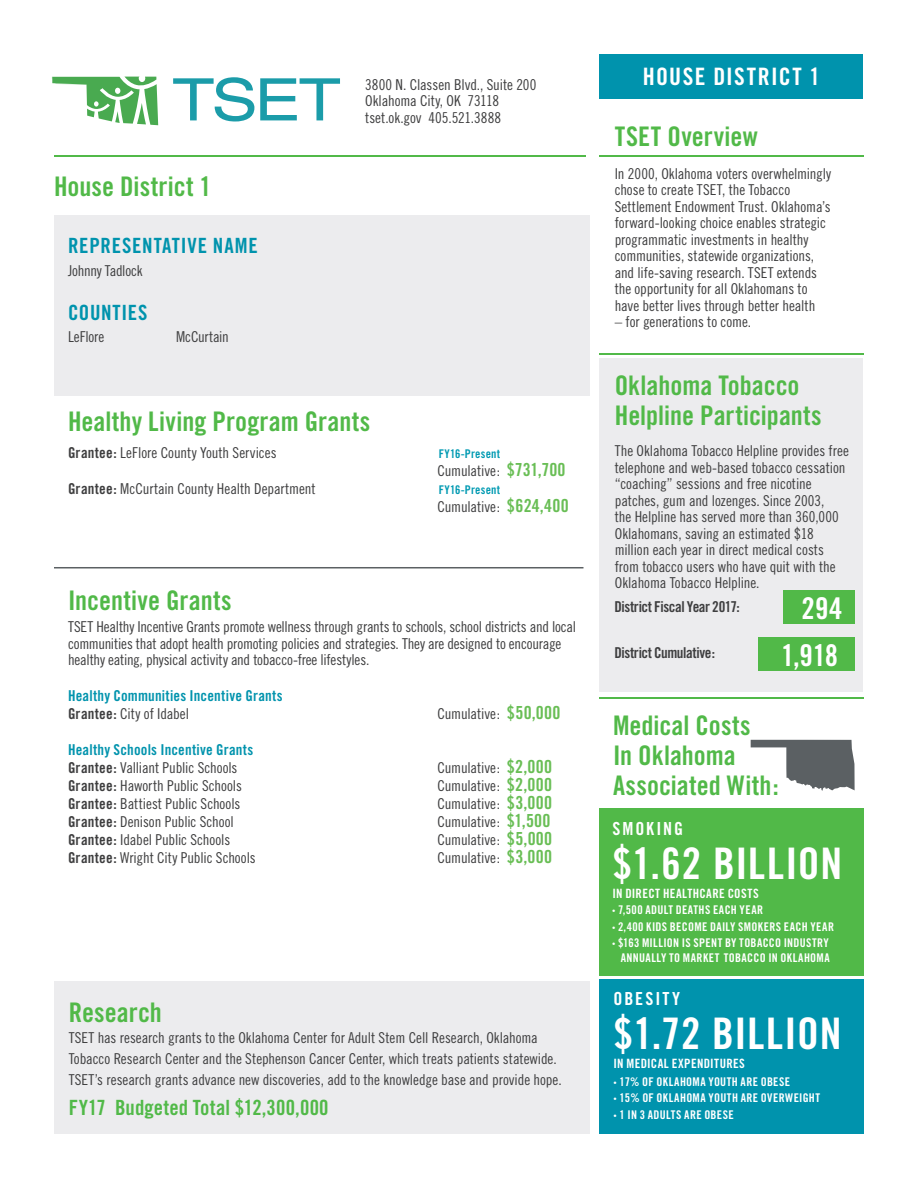
<style>
.page{position:relative;width:918px;height:1188px;background:#fff}
.page>*{position:absolute;margin:0;border:0;box-sizing:border-box;transform-origin:0 0}
.t1{font:43.5px "Trade Gothic Bold Cond Twenty";letter-spacing:.02em;color:#fff}
.t2{font:30px/47.1px "Trade Gothic Bold Cond Twenty";letter-spacing:.005em;color:#fff;text-align:right}
.t3{font:27px/30px "Trade Gothic Bold Cond Twenty";color:#51b948}
.t4{font:24px "Trade Gothic Bold Cond Twenty";letter-spacing:.055em;color:#fff}
.t5{font:21px "Trade Gothic Bold Cond Twenty";letter-spacing:.01em;color:#51b948}
.t6{font:21px "Trade Gothic Bold Cond Twenty";letter-spacing:.035em;color:#0093ad}
.t7{font:18px "Trade Gothic Bold Cond Twenty";letter-spacing:.105em;color:#fff}
.t8{font:15px/16.5px "Trade Gothic Cond Eighteen";letter-spacing:-.005em;color:#3e3e3f}
.t9{font:15px "Trade Gothic Bold Cond Twenty";letter-spacing:.01em;color:#0093ad}
.t10{font:15px "Trade Gothic Bold Cond Twenty";letter-spacing:-.025em;color:#3e3e3f}
.t11{font:12.9px "Trade Gothic Bold Cond Twenty";letter-spacing:.025em;color:#fff}
.t12{font:12px/14.4px "Trade Gothic Bold Cond Twenty";letter-spacing:.03em;color:#fff;text-align:right}
.t13{font:12px "Trade Gothic Bold Cond Twenty";letter-spacing:.015em;color:#009ab2}
.s1{font-family:"Trade Gothic Bold Cond Twenty"}
.s2{font-family:"Trade Gothic Bold Cond Twenty";font-size:18px;color:#69be55}
.s3{font-family:"Neutra Text Demi Alt"}
</style>
<div class="page">
<div style="left:600px;top:358px;width:263px;height:334px;background:#ececee"></div>
<hr style="left:600px;top:697px;width:264px;height:1px;background:#51b948">
<hr style="left:600px;top:353px;width:264px;height:2px;background:#51b948">
<svg style="left:751px;top:740px;width:104px;height:51px"></svg>
<div style="left:600px;top:980px;width:264px;height:154px;background:#0093ad"></div>
<div style="left:600px;top:809px;width:264px;height:167px;background:#51b948"></div>
<svg style="left:173px;top:77px;width:81px;height:45px"></svg>
<svg style="left:260px;top:78px;width:80px;height:42px"></svg>
<svg style="left:52px;top:77px;width:106px;height:48px"></svg>
<hr style="left:600px;top:155px;width:264px;height:2px;background:#51b948">
<hr style="left:54px;top:155px;width:531px;height:2px;background:#51b948">
<div style="left:55px;top:982px;width:535px;height:152px;background:#ececee"></div>
<div style="left:783px;top:591px;width:72px;height:33px;background:#51b948"></div>
<div style="left:758px;top:638px;width:97px;height:33px;background:#51b948"></div>
<div style="left:600px;top:54px;width:263px;height:45px;background:#0093ad"></div>
<hr style="left:54px;top:567px;width:529px;height:1px;background:#5b6063">
<div style="left:55px;top:215px;width:535px;height:181px;background:#ececee"></div>
<h3 class="t3" style="left:54px;top:171px;width:159px">House District 1</h3>
<h3 class="t6" style="left:68px;top:233px;width:191px">REPRESENTATIVE NAME</h3>
<p class="t8" style="left:68px;top:262px;width:76px">Johnny Tadlock</p>
<h3 class="t6" style="left:68px;top:299px;width:81px">COUNTIES</h3>
<p class="t8" style="left:68px;top:328px;width:38px">LeFlore</p>
<p class="t8" style="left:176px;top:328px;width:54px">McCurtain</p>
<p class="t8" style="left:365px;top:76px;width:173px">3800 N. Classen Blvd., Suite 200<br>Oklahoma City, OK 73118 tset.ok.gov 405.521.3888</p>
<h3 class="t3" style="left:68px;top:406px;width:304px">Healthy Living Program Grants</h3>
<p class="t8" style="left:68px;top:445px;width:210px"><span class="s1">Grantee:</span> LeFlore County Youth Services</p>
<p class="t13" style="left:439px;top:447px;width:63px">FY16-Present</p>
<p class="t8" style="left:438px;top:463px;width:130px">Cumulative: <span class="s2">$731,700</span></p>
<p class="t8" style="left:68px;top:481px;width:249px"><span class="s1">Grantee:</span> McCurtain County Health Department</p>
<p class="t13" style="left:439px;top:483px;width:63px">FY16-Present</p>
<p class="t8" style="left:438px;top:499px;width:133px">Cumulative: <span class="s2">$624,400</span></p>
<h3 class="t3" style="left:68px;top:585px;width:165px">Incentive Grants</h3>
<p class="t8" style="left:68px;top:619px;width:510px">TSET Healthy Incentive Grants promote wellness through grants to schools, school districts and local communities that adopt health promoting policies and strategies. They are designed to encourage healthy eating, physical activity and tobacco-free lifestyles.</p>
<p class="t9" style="left:68px;top:687px;width:216px">Healthy Communities Incentive Grants</p>
<p class="t8" style="left:68px;top:706px;width:122px"><span class="s1">Grantee:</span> City of Idabel</p>
<p class="t8" style="left:438px;top:706px;width:124px">Cumulative: <span class="s2">$50,000</span></p>
<p class="t9" style="left:68px;top:741px;width:187px">Healthy Schools Incentive Grants</p>
<p class="t8" style="left:68px;top:760px;width:171px"><span class="s1">Grantee:</span> Valliant Public Schools</p>
<p class="t8" style="left:438px;top:760px;width:116px">Cumulative: <span class="s2">$2,000</span></p>
<p class="t8" style="left:68px;top:778px;width:175px"><span class="s1">Grantee:</span> Haworth Public Schools</p>
<p class="t8" style="left:438px;top:778px;width:116px">Cumulative: <span class="s2">$2,000</span></p>
<p class="t8" style="left:68px;top:796px;width:174px"><span class="s1">Grantee:</span> Battiest Public Schools</p>
<p class="t8" style="left:438px;top:796px;width:116px">Cumulative: <span class="s2">$3,000</span></p>
<p class="t8" style="left:68px;top:814px;width:167px"><span class="s1">Grantee:</span> Denison Public School</p>
<p class="t8" style="left:438px;top:814px;width:114px">Cumulative: <span class="s2">$1,500</span></p>
<p class="t8" style="left:68px;top:832px;width:164px"><span class="s1">Grantee:</span> Idabel Public Schools</p>
<p class="t8" style="left:438px;top:832px;width:116px">Cumulative: <span class="s2">$5,000</span></p>
<p class="t8" style="left:68px;top:850px;width:189px"><span class="s1">Grantee:</span> Wright City Public Schools</p>
<p class="t8" style="left:438px;top:850px;width:116px">Cumulative: <span class="s2">$3,000</span></p>
<h3 class="t3" style="left:69px;top:997px;width:95px">Research</h3>
<p class="t8" style="left:69px;top:1027px;width:495px;line-height:21px">TSET has research grants to the Oklahoma Center for Adult Stem Cell Research, Oklahoma<br>Tobacco Research Center and the Stephenson Cancer Center, which treats patients statewide.<br>TSET’s research grants advance new discoveries, add to the knowledge base and provide hope.</p>
<h3 class="t5" style="left:69px;top:1095px;width:261px">FY17 Budgeted Total $12,300,000</h3>
<h3 class="t4" style="left:643px;top:62px;width:179px">HOUSE DISTRICT 1</h3>
<h3 class="t3" style="left:615px;top:121px;width:145px">TSET Overview</h3>
<p class="t8" style="left:615px;top:165px;width:218px">In 2000, Oklahoma voters overwhelmingly chose to create TSET, the Tobacco Settlement Endowment Trust. Oklahoma’s forward-looking choice enables strategic programmatic investments in healthy communities, statewide organizations, and life-saving research. TSET extends the opportunity for all Oklahomans to have better lives through better health</p>
<p class="t8" style="left:615px;top:314px;width:138px">– for generations to come.</p>
<h3 class="t3" style="left:615px;top:370px;width:208px">Oklahoma Tobacco<br>Helpline Participants</h3>
<p class="t8" style="left:615px;top:443px;width:236px">The Oklahoma Tobacco Helpline provides free telephone and web-based tobacco cessation “coaching” sessions and free nicotine patches, gum and lozenges. Since 2003,<br>the Helpline has served more than 360,000<br>Oklahomans, saving an estimated $18 million each year in direct medical costs from tobacco users who have quit with the Oklahoma Tobacco Helpline.</p>
<p class="t10" style="left:614px;top:597px;width:127px">District Fiscal Year 2017:</p>
<p class="t10" style="left:614px;top:644px;width:102px">District Cumulative:</p>
<h2 class="t2" style="left:781px;top:584px;width:63px">294<br>1,918</h2>
<h3 class="t3" style="left:613px;top:711px;width:167px">Medical Costs<br>In Oklahoma<br>Associated With:</h3>
<p class="t7" style="left:612px;top:818px;width:72px">SMOKING</p>
<h1 class="t1" style="left:612px;top:837px;width:231px">$1.62 BILLION</h1>
<p class="t11" style="left:612px;top:886px;width:148px">IN DIRECT HEALTHCARE COSTS</p>
<p class="t12" style="left:612px;top:903px;width:153px"><span class="s3">•</span> 7,500 ADULT DEATHS EACH YEAR</p>
<p class="t12" style="left:612px;top:919px;width:223px"><span class="s3">•</span> 2,400 KIDS BECOME DAILY SMOKERS EACH YEAR</p>
<p class="t12" style="left:612px;top:936px;width:219px"><span class="s3">•</span> $163 MILLION IS SPENT BY TOBACCO INDUSTRY<br>ANNUALLY TO MARKET TOBACCO IN OKLAHOMA</p>
<p class="t7" style="left:614px;top:988px;width:68px">OBESITY</p>
<h1 class="t1" style="left:614px;top:1007px;width:229px">$1.72 BILLION</h1>
<p class="t11" style="left:614px;top:1056px;width:133px">IN MEDICAL EXPENDITURES</p>
<p class="t12" style="left:614px;top:1074px;width:178px"><span class="s3">•</span> 17% OF OKLAHOMA YOUTH ARE OBESE</p>
<p class="t12" style="left:614px;top:1091px;width:208px"><span class="s3">•</span> 15% OF OKLAHOMA YOUTH ARE OVERWEIGHT</p>
<p class="t12" style="left:614px;top:1107px;width:122px"><span class="s3">•</span> 1 IN 3 ADULTS ARE OBESE</p>
</div>
